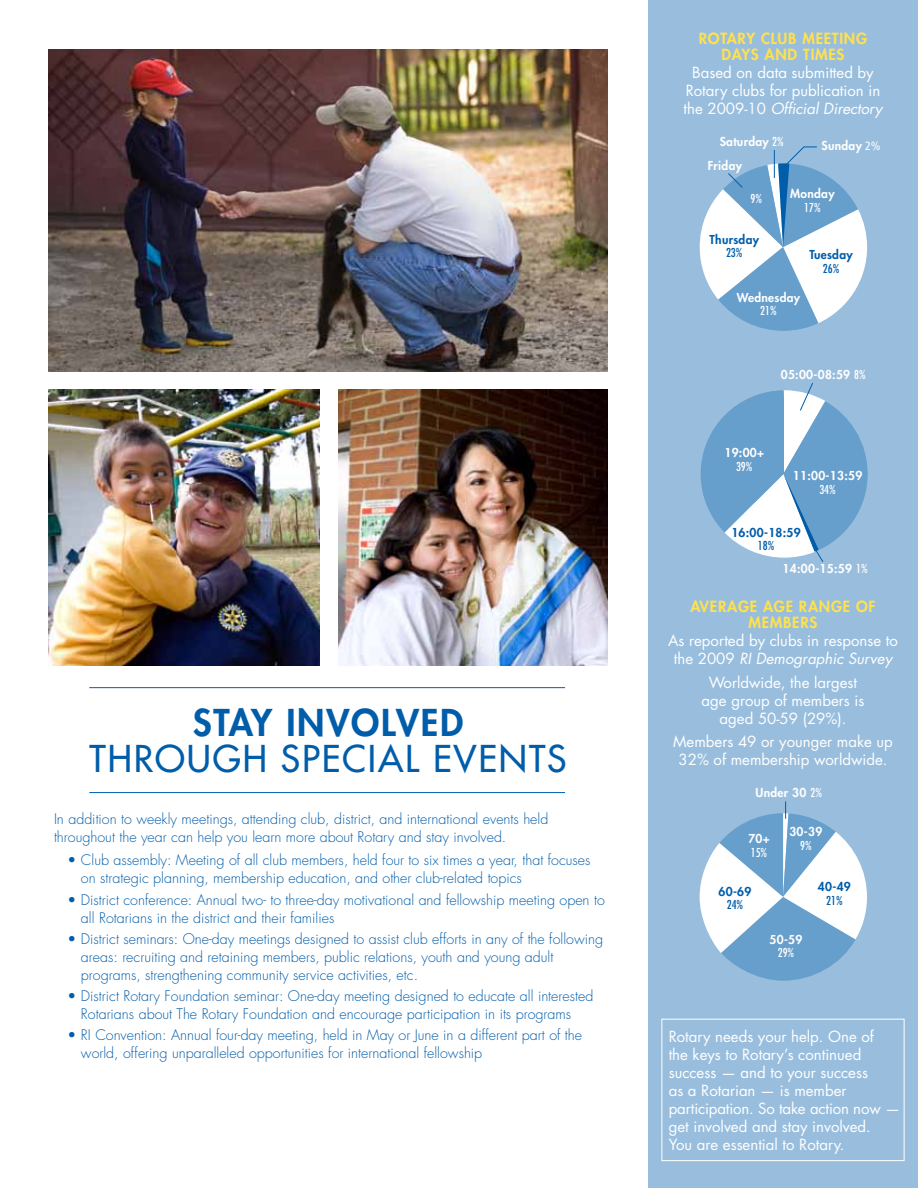
<style>
.page{position:relative;width:918px;height:1188px;background:#fff}
.page>*{position:absolute;margin:0;border:0;box-sizing:border-box;transform-origin:0 0}
.t1{font:500 36px "Futura Std";letter-spacing:.05em;color:#005daa}
.t2{font:800 36px "Futura Std";letter-spacing:.05em;color:#005daa}
.t3{font:15px/18px "Futura Std";color:#fff;text-align:center}
.t4{font:800 15px/16.5px "Futura Std";letter-spacing:.05em;color:#ffe14f}
.t5{font:300 14.25px/18px "Futura Std";color:#005daa}
.t6{font:800 12px "Futura Std";letter-spacing:.025em;color:#fff}
.t7{font:800 12px "Futura Std";letter-spacing:.025em;color:#005daa}
.t8{font:condensed 12px "Futura Std";color:#fff}
.t9{font:condensed 12px "Futura Std";color:#005daa}
.s1{font-style:italic}
.s2{font-weight:400;font-stretch:condensed}
.s3{font-family:"Frutiger LT Std";font-weight:400;font-stretch:condensed}
</style>
<div class="page">
<hr style="left:89px;top:792px;width:476px;height:1px;background:#005daa">
<hr style="left:89px;top:687px;width:476px;height:1px;background:#005daa">
<img style="left:48px;top:49px;width:560px;height:323px">
<img style="left:338px;top:390px;width:270px;height:275px">
<img style="left:48px;top:390px;width:271px;height:275px">
<div style="left:648px;top:0;width:270px;height:1188px;background:#99bedd"></div>
<svg style="left:700px;top:801px;width:167px;height:180px"></svg>
<svg style="left:700px;top:146px;width:167px;height:185px"></svg>
<svg style="left:701px;top:383px;width:167px;height:179px"></svg>
<div style="left:662px;top:1019px;width:242px;height:142px;border:1px solid #fff"></div>
<h1 class="t2" style="left:193px;top:700px;width:42px">STAY</h1>
<h1 class="t2" style="left:286px;top:700px;width:179px">INVOLVED</h1>
<h1 class="t1" style="left:90px;top:736px;width:476px">THROUGH SPEC IAL EVENTS</h1>
<p class="t5" style="left:54px;top:810px;width:496px">In addition to weekly meetings, attending club, district, and international events held throughout the year can help you learn more about Rotary and stay involved.</p>
<p class="t5" style="left:81px;top:852px;width:511px;text-indent:-13px">• Club assembly: Meeting of all club members, held four to six times a year, that focuses on strategic planning, membership education, and other club-related topics</p>
<p class="t5" style="left:81px;top:891px;width:525px;text-indent:-13px">• District conference: Annual two- to three-day motivational and fellowship meeting open to all Rotarians in the district and their families</p>
<p class="t5" style="left:81px;top:930px;width:524px;text-indent:-13px">• District seminars: One-day meetings designed to assist club efforts in any of the following areas: recruiting and retaining members, public relations, youth and young adult programs, strengthening community service activities, etc.</p>
<p class="t5" style="left:81px;top:987px;width:514px;text-indent:-13px">• District Rotary Foundation seminar: One-day meeting designed to educate all interested<br>Rotarians about The Rotary Foundation and encourage participation in its programs</p>
<p class="t5" style="left:81px;top:1027px;width:503px;text-indent:-13px">• RI Convention: Annual four-day meeting, held in May or June in a different part of the world, offering unparalleled opportunities for international fellowship</p>
<p class="t4" style="left:722px;top:30px;width:147px;text-indent:118px">ING<br>DAYS AND TIMES</p>
<p class="t3" style="left:684px;top:64px;width:200px">Based on data submitted by<br>Rotary clubs for publication in the 2009-10 <span class="s1">Official Directory</span></p>
<p class="t6" style="left:720px;top:134px;width:66px">Saturday <span class="s2">2%</span></p>
<p class="t6" style="left:821px;top:138px;width:61px">Sunday <span class="s3">2%</span></p>
<p class="t6" style="left:708px;top:158px;width:36px">Friday</p>
<p class="t6" style="left:790px;top:186px;width:46px">Monday</p>
<p class="t8" style="left:804px;top:200px;width:18px">17%</p>
<p class="t7" style="left:810px;top:247px;width:45px">Tuesday</p>
<p class="t9" style="left:823px;top:261px;width:18px">26%</p>
<p class="t6" style="left:737px;top:290px;width:65px">Wednesday</p>
<p class="t8" style="left:760px;top:304px;width:18px">21%</p>
<p class="t4" style="left:699px;top:30px;width:20px">ROTA</p>
<p class="t4" style="left:738px;top:30px;width:75px">RY CLUB MEET</p>
<p class="t8" style="left:750px;top:192px;width:13px">9%</p>
<p class="t7" style="left:710px;top:232px;width:51px">Thursday</p>
<p class="t9" style="left:726px;top:246px;width:18px">23%</p>
<p class="t6" style="left:781px;top:367px;width:87px">05:00-08:59 <span class="s2">8%</span></p>
<p class="t6" style="left:724px;top:445px;width:41px">19:00+</p>
<p class="t8" style="left:736px;top:459px;width:18px">39%</p>
<p class="t6" style="left:793px;top:468px;width:71px">11:00-13:59</p>
<p class="t8" style="left:819px;top:482px;width:18px">34%</p>
<p class="t7" style="left:731px;top:525px;width:71px">16:00-18:59</p>
<p class="t9" style="left:758px;top:539px;width:18px">18%</p>
<p class="t6" style="left:783px;top:561px;width:87px">14:00-15:59 <span class="s2">1%</span></p>
<p class="t4" style="left:749px;top:598px;width:128px;text-indent:-58px">AVERAGE AGE RANGE OF<br>MEM</p>
<p class="t4" style="left:783px;top:614px;width:36px">BERS</p>
<p class="t3" style="left:668px;top:632px;width:231px">As reported by clubs in response to the 2009 <span class="s1">RI Demographic Survey</span></p>
<p class="t3" style="left:702px;top:673px;width:164px">Worldwide, the largest age group of members is aged 50-59 (29%).</p>
<p class="t3" style="left:673px;top:733px;width:221px">Members 49 or younger make up<br>32% of membership worldwide.</p>
<p class="t6" style="left:755px;top:785px;width:68px">Under 30 <span class="s2">2%</span></p>
<p class="t6" style="left:789px;top:824px;width:34px">30-39</p>
<p class="t8" style="left:800px;top:838px;width:13px">9%</p>
<p class="t7" style="left:818px;top:879px;width:34px">40-49</p>
<p class="t9" style="left:826px;top:893px;width:18px">21%</p>
<p class="t6" style="left:770px;top:932px;width:34px">50-59</p>
<p class="t8" style="left:778px;top:945px;width:18px">29%</p>
<p class="t6" style="left:748px;top:831px;width:23px">70+</p>
<p class="t8" style="left:751px;top:845px;width:18px">15%</p>
<p class="t7" style="left:719px;top:884px;width:34px">60-69</p>
<p class="t9" style="left:727px;top:897px;width:18px">24%</p>
<p class="t3" style="left:669px;top:1028px;width:233px;text-align:left">Rotary needs your help. One of<br>the keys to Rotary’s continued success — and to your success<br>as a Rotarian — is member participation. So take action now — get involved and stay involved.<br>You are essential to Rotary.</p>
</div>
